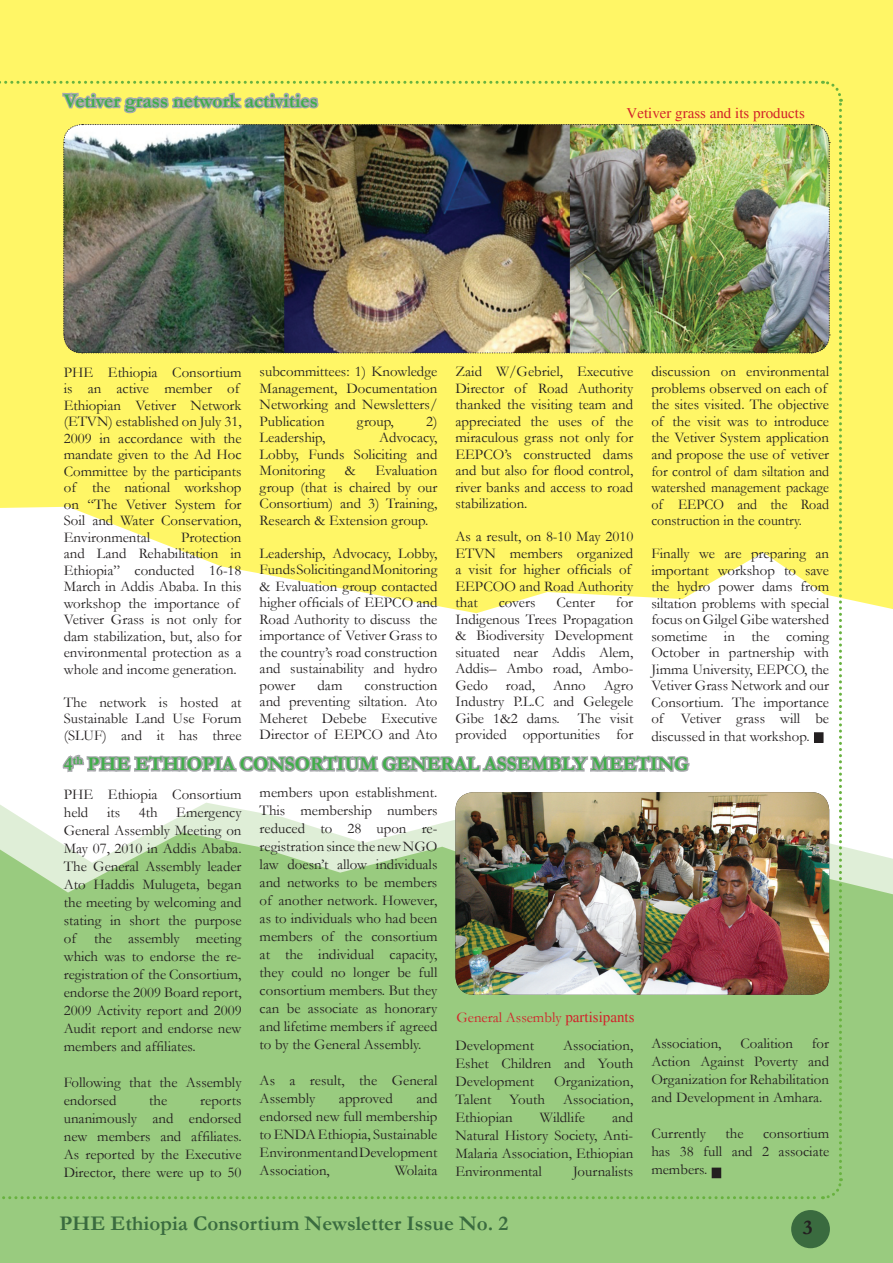
<style>
.page{position:relative;width:893px;height:1263px;background:#fff}
.page>*{position:absolute;margin:0;border:0;box-sizing:border-box;transform-origin:0 0}
.t1{font:700 21px "Garamond";color:#3a6b3f}
.t2{font:700 21px "Garamond";color:#231f20}
.t3{font:700 19.5px "Garamond";color:#40ae49}
.t4{font:15px "Times";color:#d1232a}
.t5{font:14.85px/16.5px "Garamond";color:#231f20;text-align:justify}
.t6{font:14.85px "Garamond";color:#d1232a}
.s1{font-family:"Times";font-size:15px}
</style>
<div class="page">
<svg style="left:844px;top:847px;width:49px;height:416px;fill:#99cb7f"></svg>
<div style="left:0;top:0;width:893px;height:609px;background:#fff666"></div>
<img style="left:0;top:73px;width:844px;height:1190px">
<div style="left:712px;top:1168px;width:8px;height:9px;background:#231f20"></div>
<div style="left:712px;top:1167px;width:9px;height:11px;border:2px solid #231f20"></div>
<h2 class="t3" style="left:64px;top:87px;width:255px">Vetiver grass network activities</h2>
<p class="t4" style="left:626px;top:105px;width:180px">Vetiver grass and its products</p>
<p class="t5" style="left:64px;top:363px;width:179px;text-align:left">PHE Ethiopia Consortium is an active member of<br>Ethiopian Vetiver Network (ETVN) established on July 31,<br>2009 in accordance with the mandate given to the Ad Hoc<br>Committee by the participants of the national workshop on “The Vetiver System for<br>Soil and Water Conservation,<br>Environmental</p>
<p class="t5" style="left:64px;top:528px;width:179px;text-align:left;text-indent:117px">Protection and Land Rehabilitation in<br>Ethiopia” conducted 16-18<br>March in Addis Ababa. In this workshop the importance of<br>Vetiver Grass is not only for dam stabilization, but, also for environmental protection as a whole and income generation.</p>
<p class="t5" style="left:64px;top:693px;width:179px">The network is hosted at Sustainable Land Use Forum (SLUF) and it has three</p>
<p class="t5" style="left:260px;top:363px;width:179px">subcommittees: 1) Knowledge Management, Documentation Networking and Newsletters/ Publication</p>
<p class="t5" style="left:357px;top:413px;width:38px">group,</p>
<p class="t5" style="left:426px;top:413px;width:13px">2)</p>
<p class="t5" style="left:260px;top:429px;width:67px">Leadership,</p>
<p class="t5" style="left:260px;top:429px;width:179px;text-indent:119px">Advocacy, Lobby, Funds Soliciting and Monitoring</p>
<p class="t5" style="left:260px;top:462px;width:179px;text-indent:116px">Evaluation group (that is chaired by our Consortium) and 3) Training, Research &amp; Extension group.</p>
<p class="t5" style="left:260px;top:545px;width:179px">Leadership, Advocacy, Lobby, Funds Soliciting and Monitoring &amp; Evaluation group contacted higher officials of EEPCO and Road Authority to discuss the importance of Vetiver Grass to the country’s road construction and sustainability and hydro power</p>
<p class="t5" style="left:345px;top:462px;width:12px">&amp;</p>
<p class="t5" style="left:318px;top:677px;width:26px">dam</p>
<p class="t5" style="left:260px;top:677px;width:179px;text-indent:105px">construction and preventing siltation. Ato Meheret Debebe Executive Director of EEPCO and Ato</p>
<p class="t5" style="left:455px;top:363px;width:179px">Zaid W/Gebriel, Executive Director of Road Authority thanked the visiting team and appreciated the uses of the miraculous grass not only for EEPCO’s constructed dams and but also for flood control, river banks and access to road stabilization.</p>
<p class="t5" style="left:455px;top:528px;width:179px;text-align:left">As a result, on 8-10 May 2010<br>ETVN members organized a visit for higher officials of<br>EEPCOO and Road Authority that</p>
<p class="t5" style="left:455px;top:594px;width:179px;text-indent:160px">for Indigenous Trees Propagation &amp; Biodiversity Development situated near Addis Alem, Addis– Ambo road, Ambo-Gedo road, Anno Agro Industry P.L.C and Gelegele Gibe 1&amp;2 dams. The visit provided opportunities for</p>
<p class="t5" style="left:499px;top:594px;width:38px">covers</p>
<p class="t5" style="left:556px;top:594px;width:40px">Center</p>
<p class="t5" style="left:651px;top:363px;width:179px;text-align:left">discussion on environmental problems observed on each of the sites visited. The objective of the visit was to introduce the Vetiver System application and propose the use of vetiver for control of dam siltation and watershed management package of EEPCO and the Road construction in the country.</p>
<p class="t5" style="left:651px;top:545px;width:179px">Finally we are preparing an important workshop to save the hydro power dams from siltation problems with special focus on Gilgel Gibe watershed sometime in the coming October in partnership with Jimma University, EEPCO, the Vetiver Grass Network and our Consortium. The importance of Vetiver grass will be</p>
<p class="t5" style="left:651px;top:728px;width:160px">discussed in that workshop.</p>
<h2 class="t3" style="left:64px;top:751px;width:626px">4<sup>th</sup> PHE ETHIOPIA CONSORTIUM GENERAL ASSEMBLY MEETING</h2>
<p class="t5" style="left:64px;top:785px;width:179px;line-height:18px">PHE Ethiopia Consortium held</p>
<p class="t5" style="left:107px;top:803px;width:15px">its</p>
<p class="t5" style="left:139px;top:803px;width:20px">4th</p>
<p class="t5" style="left:64px;top:803px;width:179px;line-height:18px;text-indent:113px">Emergency General Assembly Meeting on May 07, 2010 in Addis Ababa.<br>The General Assembly leader Ato Haddis Mulugeta, began the meeting by welcoming and stating in short the purpose of the assembly meeting which was to endorse the re&shy;registration of the Consortium, endorse the 2009 Board report, 2009 Activity report and 2009<br>Audit report and endorse new members and affiliates.</p>
<p class="t5" style="left:64px;top:1073px;width:179px;line-height:18px">Following that the Assembly endorsed</p>
<p class="t5" style="left:149px;top:1091px;width:20px">the</p>
<p class="t5" style="left:64px;top:1091px;width:179px;line-height:18px;text-indent:136px">reports unanimously and endorsed new members and affiliates.<br>As reported by the Executive Director, there were up to 50</p>
<p class="t5" style="left:260px;top:783px;width:179px;line-height:18px">members upon establishment.<br>This membership numbers reduced to 28 upon re&shy;registration since the new NGO law doesn’t allow individuals and networks to be members of another network. However, as to individuals who had been members of the consortium at the individual capacity, they could no longer be full consortium members. But they can be associate as honorary and lifetime members if agreed to by the General Assembly.</p>
<p class="t5" style="left:260px;top:1071px;width:179px;line-height:18px">As a result, the General<br>Assembly</p>
<p class="t5" style="left:260px;top:1089px;width:179px;line-height:18px;text-indent:157px">and endorsed new full membership to ENDA Ethiopia, Sustainable Environment and Development Association,</p>
<p class="t5" style="left:339px;top:1090px;width:55px">approved</p>
<p class="t5" style="left:395px;top:1162px;width:44px">Wolaita</p>
<p class="t6" style="left:456px;top:1007px;width:180px">General Assembly <span class="s1">partisipants</span></p>
<p class="t5" style="left:455px;top:1036px;width:179px;line-height:18px;text-indent:108px">Association, Eshet Children and Youth Development</p>
<p class="t5" style="left:455px;top:1036px;width:80px">Development</p>
<p class="t5" style="left:455px;top:1072px;width:179px;line-height:18px;text-indent:99px">Organization, Talent Youth Association, Ethiopian</p>
<p class="t5" style="left:455px;top:1108px;width:179px;line-height:18px;text-indent:157px">and Natural History Society, Anti-Malaria Association, Ethiopian Environmental</p>
<p class="t5" style="left:540px;top:1108px;width:47px">Wildlife</p>
<p class="t5" style="left:573px;top:1162px;width:62px">Journalists</p>
<p class="t5" style="left:651px;top:1035px;width:72px">Association,</p>
<p class="t5" style="left:740px;top:1035px;width:54px">Coalition</p>
<p class="t5" style="left:651px;top:1034px;width:179px;line-height:18px;text-indent:160px">for Action Against Poverty and Organization for Rehabilitation and Development in Amhara.</p>
<p class="t5" style="left:651px;top:1125px;width:56px">Currently</p>
<p class="t5" style="left:725px;top:1125px;width:20px">the</p>
<p class="t5" style="left:651px;top:1124px;width:179px;line-height:18px;text-indent:112px">consortium has 38 full and 2 associate members.</p>
<h1 class="t1" style="left:59px;top:1209px;width:451px">PHE Ethiopia Consortium Newsletter Issue No. 2</h1>
<h1 class="t2" style="left:803px;top:1213px;width:11px">3</h1>
</div>
